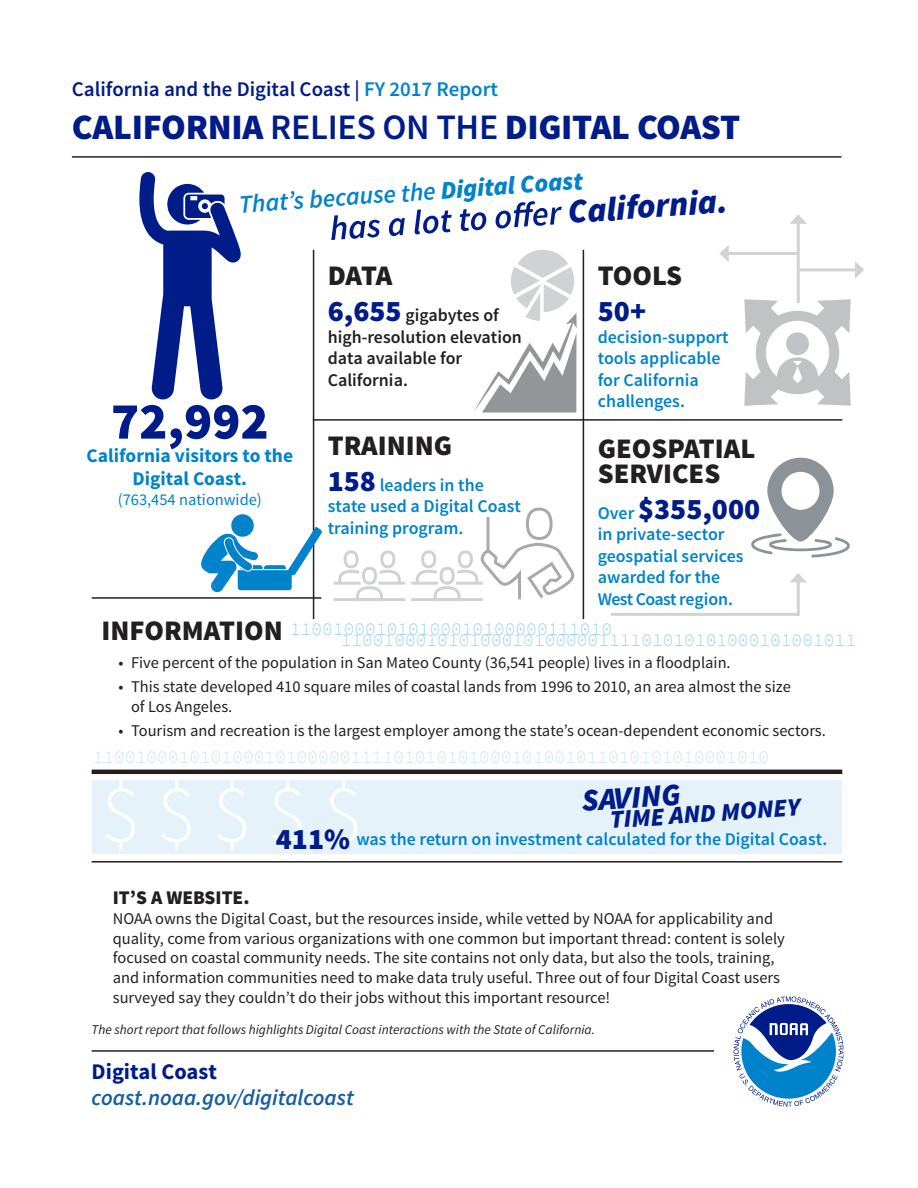
<style>
.page{position:relative;width:918px;height:1188px;background:#fff}
.page>*{position:absolute;margin:0;border:0;box-sizing:border-box;transform-origin:0 0}
.t1{font:300 82.05px "Source Sans Pro";color:#fff}
.t2{font:900 52.2px "Source Sans Pro";color:#001c88}
.t3{font:900 35.85px "Source Sans Pro";letter-spacing:-.01em;color:#001c88}
.t4{font:italic 900 34.35px "Source Sans Pro";color:#001c88}
.t5{font:italic 900 31.35px "Source Sans Pro";color:#001c88}
.t6{font:900 29.85px "Source Sans Pro";color:#001c88}
.t7{font:900 28.35px/25.3px "Source Sans Pro";color:#231f20}
.t8{font:italic 600 25.35px "Source Sans Pro";color:#0083ca}
.t9{font:italic 900 25.35px "Source Sans Pro";color:#001c88}
.t10{font:italic 600 22.35px "Source Sans Pro";color:#175d9e}
.t11{font:700 22.35px "Source Sans Pro";color:#001c88}
.t12{font:600 20.85px "Source Sans Pro";color:#001c88}
.t13{font:700 19.35px/23.2px "Source Sans Pro";color:#0083ca;text-align:center}
.t14{font:900 19.35px "Source Sans Pro";color:#231f20}
.t15{font:600 17.85px/21.5px "Source Sans Pro";color:#0083ca}
.t16{font:300 17.85px "Source Code Pro";color:#9bd1ed}
.t17{font:600 17.85px/21.5px "Source Sans Pro";color:#231f20}
.t18{font:300 17.85px "Source Code Pro";color:#cae5f5}
.t19{font:16.35px/19.6px "Source Sans Pro";color:#231f20}
.t20{font:16.35px "Source Sans Pro";color:#0083ca}
.t21{font:italic 13.35px "Source Sans Pro";color:#231f20}
.s1{color:#0083ca}
.s2{font-weight:600}
.s3{font-weight:900}
.s4{font-weight:900;font-size:29.85px;color:#001c88}
.s5{font-weight:600;font-size:17.85px;color:#0083ca}
</style>
<div class="page">
<div style="left:92px;top:780px;width:750px;height:74px;background:#e6f2fa"></div>
<hr style="left:72px;top:156px;width:770px;height:2px;background:#231f20">
<svg style="left:331px;top:201px;width:231px;height:39px"></svg>
<hr style="left:583px;top:250px;width:1px;height:369px;background:#231f20">
<hr style="left:313px;top:250px;width:1px;height:369px;background:#231f20">
<hr style="left:92px;top:597px;width:229px;height:2px;background:#231f20">
<hr style="left:313px;top:419px;width:529px;height:2px;background:#231f20">
<hr style="left:92px;top:770px;width:750px;height:4px;background:#231f20">
<hr style="left:92px;top:861px;width:750px;height:2px;background:#231f20">
<hr style="left:92px;top:1050px;width:622px;height:2px;background:#231f20">
<svg style="left:333px;top:507px;width:242px;height:94px"></svg>
<svg style="left:201px;top:513px;width:121px;height:79px"></svg>
<svg style="left:751px;top:458px;width:99px;height:100px"></svg>
<svg style="left:744px;top:299px;width:107px;height:107px"></svg>
<svg style="left:139px;top:172px;width:102px;height:228px"></svg>
<svg style="left:474px;top:250px;width:103px;height:163px"></svg>
<hr style="left:611px;top:613px;width:188px;height:3px;background:#d1d2d4">
<hr style="left:797px;top:580px;width:3px;height:36px;background:#d1d2d4">
<svg style="left:790px;top:573px;width:16px;height:9px"></svg>
<hr style="left:797px;top:221px;width:3px;height:82px;background:#d1d2d4">
<svg style="left:790px;top:214px;width:17px;height:10px"></svg>
<hr style="left:726px;top:252px;width:72px;height:3px;background:#d1d2d4">
<svg style="left:719px;top:245px;width:10px;height:17px"></svg>
<hr style="left:798px;top:268px;width:60px;height:3px;background:#d1d2d4">
<svg style="left:855px;top:261px;width:9px;height:17px"></svg>
<svg style="left:734px;top:996px;width:110px;height:111px"></svg>
<p class="t12" style="left:72px;top:76px;width:428px">California and the Digital Coast | <span class="s1">FY 2017 Report</span></p>
<p class="t3" style="left:72px;top:104px;width:670px">CALIFORNIA <span class="s2">RELIES ON THE</span> DIGITAL COAST</p>
<p class="t8" style="left:238px;top:189px;width:346px;rotate:-4deg">That’s because the <span class="s3">Digital Coast</span></p>
<p class="t4" style="left:566px;top:190px;width:162px;rotate:-4deg">California.</p>
<p class="t2" style="left:111px;top:387px;width:159px">72,992</p>
<p class="t13" style="left:87px;top:445px;width:208px">California visitors to the<br>Digital Coast.</p>
<p class="t20" style="left:118px;top:489px;width:146px">(763,454 nationwide)</p>
<p class="t7" style="left:328px;top:265px;width:66px">DATA</p>
<p class="t17" style="left:328px;top:305px;width:196px"><span class="s4">6,655</span> gigabytes of high-resolution elevation data available for<br>California.</p>
<p class="t7" style="left:328px;top:434px;width:126px">TRAINING</p>
<p class="t15" style="left:328px;top:475px;width:195px"><span class="s4">158</span> leaders in the state used a Digital Coast training program.</p>
<p class="t7" style="left:598px;top:265px;width:86px">TOOLS</p>
<p class="t6" style="left:598px;top:292px;width:50px">50+</p>
<p class="t15" style="left:598px;top:327px;width:132px">decision-support tools applicable for California challenges.</p>
<p class="t7" style="left:598px;top:437px;width:159px">GEOSPATIAL<br>SERVICES</p>
<p class="t6" style="left:598px;top:490px;width:164px"><span class="s5">Over</span> $355,000</p>
<p class="t15" style="left:598px;top:524px;width:147px">in private-sector geospatial services awarded for the<br>West Coast region.</p>
<p class="t7" style="left:101px;top:620px;width:183px">INFORMATION</p>
<p class="t19" style="left:118px;top:654px;width:614px">• Five percent of the population in San Mateo County (36,541 people) lives in a floodplain.</p>
<p class="t19" style="left:131px;top:677px;width:661px;text-indent:-13px">• This state developed 410 square miles of coastal lands from 1996 to 2010, an area almost the size of Los Angeles.</p>
<p class="t19" style="left:118px;top:721px;width:709px">• Tourism and recreation is the largest employer among the state’s ocean-dependent economic sectors.</p>
<p class="t16" style="left:290px;top:618px;width:324px">110010001010100010100000111010</p>
<p class="t16" style="left:341px;top:629px;width:517px">110010001010100010100000111101010101000101001011</p>
<p class="t18" style="left:93px;top:747px;width:678px">110010001010100010100000111101010101000101001011010101010001010</p>
<p class="t1" style="left:101px;top:764px;width:263px">$ $ $ $ $</p>
<p class="t5" style="left:580px;top:781px;width:100px;rotate:-4deg">SAVING</p>
<p class="t9" style="left:609px;top:804px;width:192px;rotate:-4deg">TIME AND MONEY</p>
<p class="t15" style="left:276px;top:829px;width:553px"><span class="s4">411%</span> was the return on investment calculated for the Digital Coast.</p>
<p class="t14" style="left:113px;top:885px;width:138px">IT’S A WEBSITE.</p>
<p class="t19" style="left:113px;top:909px;width:674px">NOAA owns the Digital Coast, but the resources inside, while vetted by NOAA for applicability and quality, come from various organizations with one common but important thread: content is solely focused on coastal community needs. The site contains not only data, but also the tools, training, and information communities need to make data truly useful. Three out of four Digital Coast users surveyed say they couldn’t do their jobs without this important resource!</p>
<p class="t21" style="left:92px;top:1022px;width:505px">The short report that follows highlights Digital Coast interactions with the State of California.</p>
<p class="t11" style="left:92px;top:1057px;width:127px">Digital Coast</p>
<p class="t10" style="left:92px;top:1084px;width:264px">coast.noaa.gov/digitalcoast</p>
</div>
